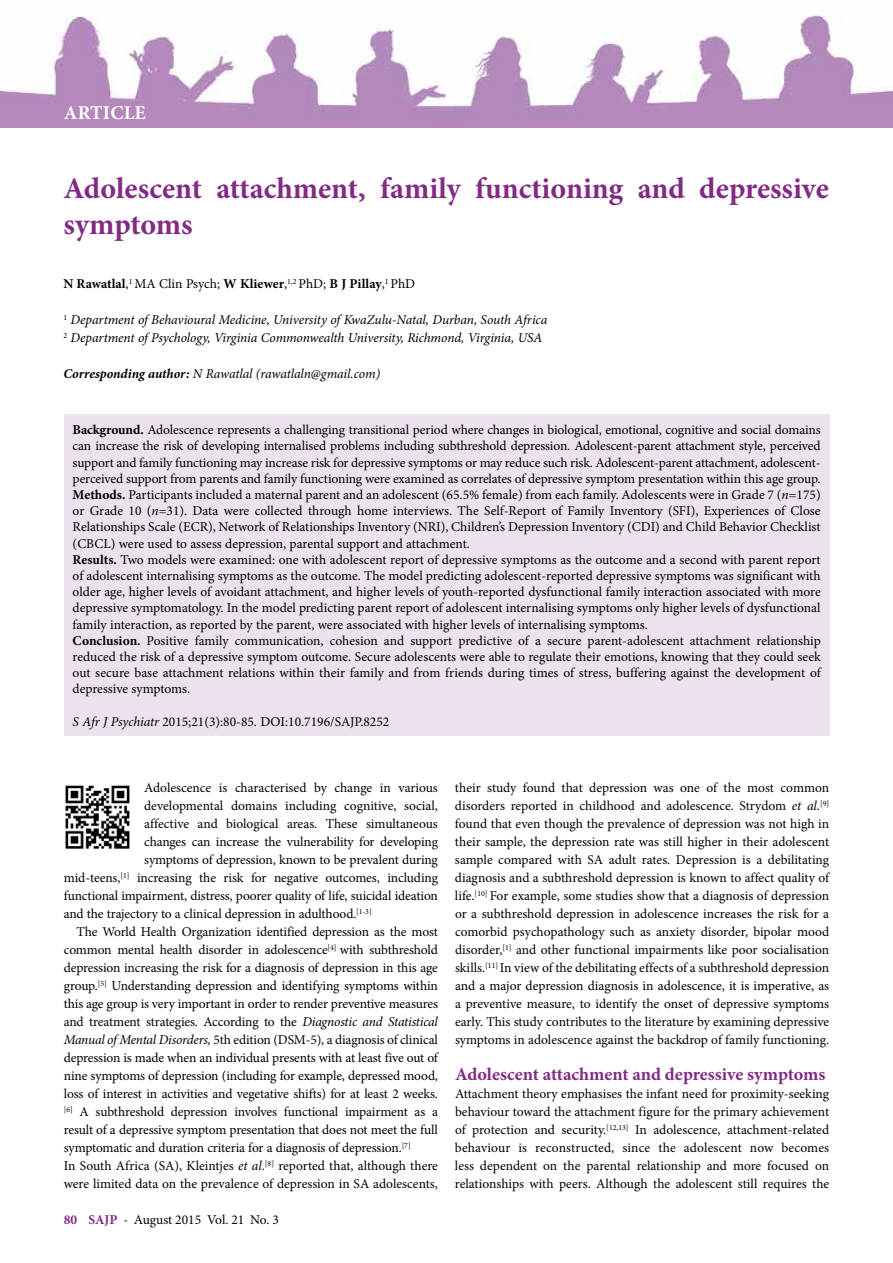
<style>
.page{position:relative;width:893px;height:1263px;background:#fff}
.page>*{position:absolute;margin:0;border:0;box-sizing:border-box;transform-origin:0 0}
.t1{font:700 30px/36px "Minion Pro";color:#822a85}
.t2{font:700 19.5px "Minion Pro";letter-spacing:.01em;color:#fff}
.t3{font:700 18px "Minion Pro";color:#822a85}
.t4{font:13.5px/18px "Minion Pro";letter-spacing:-.01em;color:#000;text-align:justify}
.t5{font:italic 13.5px/18px "Minion Pro";letter-spacing:-.01em;color:#000}
.t6{font:700 13.5px "Minion Pro";color:#000}
.s1{font-weight:400}
.s2{font-weight:700}
.s3{font-style:italic}
.s4{font-weight:700;color:#822a85}
</style>
<div class="page">
<img style="left:0;top:15px;width:893px;height:113px">
<div style="left:64px;top:415px;width:765px;height:321px;background:#ebe2ed"></div>
<img style="left:65px;top:785px;width:65px;height:64px">
<h2 class="t2" style="left:64px;top:99px;width:84px">ARTICLE</h2>
<h1 class="t1" style="left:63px;top:170px;width:767px">Adolescent attachment, family functioning and depressive symptoms</h1>
<p class="t6" style="left:63px;top:274px;width:353px">N Rawatlal<span class="s1">,</span><sup>1</sup> <span class="s1">MA Clin Psych;</span> W Kliewer<span class="s1">,</span><sup>1,2</sup> <span class="s1">PhD;</span> B J Pillay<span class="s1">,</span><sup>1</sup> <span class="s1">PhD</span></p>
<p class="t5" style="left:63px;top:311px;width:485px"><sup>1</sup> Department of Behavioural Medicine, University of KwaZulu-Natal, Durban, South Africa<br><sup>2</sup> Department of Psychology, Virginia Commonwealth University, Richmond, Virginia, USA</p>
<p class="t5" style="left:63px;top:365px;width:318px"><span class="s2">Corresponding author:</span> N Rawatlal (rawatlaln@gmail.com)</p>
<p class="t4" style="left:73px;top:422px;width:750px;line-height:16.2px;text-align:left"><span class="s2">Background.</span> Adolescence represents a challenging transitional period where changes in biological, emotional, cognitive and social domains can increase the risk of developing internalised problems including subthreshold depression. Adolescent-parent attachment style, perceived support and family functioning may increase risk for depressive symptoms or may reduce such risk. Adolescent-parent attachment, adolescent&shy;perceived support from parents and family functioning were examined as correlates of depressive symptom presentation within this age group.<br><span class="s2">Methods.</span> Participants included a maternal parent and an adolescent (65.5% female) from each family. Adolescents were in Grade 7 (<span class="s3">n</span>=175) or Grade 10 (<span class="s3">n</span>=31). Data were collected through home interviews. The Self-Report of Family Inventory (SFI), Experiences of Close Relationships Scale (ECR), Network of Relationships Inventory (NRI), Children’s Depression Inventory (CDI) and Child Behavior Checklist (CBCL) were used to assess depression, parental support and attachment.<br><span class="s2">Results.</span> Two models were examined: one with adolescent report of depressive symptoms as the outcome and a second with parent report of adolescent internalising symptoms as the outcome. The model predicting adolescent-reported depressive symptoms was significant with older age, higher levels of avoidant attachment, and higher levels of youth-reported dysfunctional family interaction associated with more depressive symptomatology. In the model predicting parent report of adolescent internalising symptoms only higher levels of dysfunctional family interaction, as reported by the parent, were associated with higher levels of internalising symptoms.<br><span class="s2">Conclusion.</span> Positive family communication, cohesion and support predictive of a secure parent-adolescent attachment relationship reduced the risk of a depressive symptom outcome. Secure adolescents were able to regulate their emotions, knowing that they could seek out secure base attachment relations within their family and from friends during times of stress, buffering against the development of depressive symptoms.</p>
<p class="t4" style="left:73px;top:713px;width:318px"><span class="s3">S Afr J Psychiatr</span> 2015;21(3):80-85. DOI:10.7196/SAJP.8252</p>
<p class="t4" style="left:144px;top:779px;width:295px">Adolescence is characterised by change in various</p>
<p class="t4" style="left:144px;top:797px;width:295px">developmental domains including cognitive, social,</p>
<p class="t4" style="left:144px;top:815px;width:295px">affective and biological areas. These simultaneous</p>
<p class="t4" style="left:144px;top:833px;width:295px">changes can increase the vulnerability for developing</p>
<p class="t4" style="left:144px;top:851px;width:295px">symptoms of depression, known to be prevalent during</p>
<p class="t4" style="left:64px;top:869px;width:376px">mid-teens,<sup>[1]</sup> increasing the risk for negative outcomes, including</p>
<p class="t4" style="left:64px;top:887px;width:376px">functional impairment, distress, poorer quality of life, suicidal ideation</p>
<p class="t4" style="left:64px;top:905px;width:309px">and the trajectory to a clinical depression in adulthood.<sup>[1-3]</sup></p>
<p class="t4" style="left:77px;top:923px;width:363px">The World Health Organization identified depression as the most</p>
<p class="t4" style="left:64px;top:941px;width:376px">common mental health disorder in adolescence<sup>[4]</sup> with subthreshold</p>
<p class="t4" style="left:64px;top:959px;width:376px">depression increasing the risk for a diagnosis of depression in this age</p>
<p class="t4" style="left:64px;top:977px;width:376px">group.<sup>[5]</sup> Understanding depression and identifying symptoms within</p>
<p class="t4" style="left:64px;top:995px;width:376px">this age group is very important in order to render preventive measures</p>
<p class="t4" style="left:64px;top:1013px;width:376px">and treatment strategies. According to the <span class="s3">Diagnostic and Statistical</span></p>
<p class="t4" style="left:64px;top:1031px;width:376px"><span class="s3">Manual of Mental Disorders,</span> 5th edition (DSM-5), a diagnosis of clinical</p>
<p class="t4" style="left:64px;top:1049px;width:376px">depression is made when an individual presents with at least five out of</p>
<p class="t4" style="left:64px;top:1067px;width:376px">nine symptoms of depression (including for example, depressed mood,</p>
<p class="t4" style="left:64px;top:1085px;width:376px">loss of interest in activities and vegetative shifts) for at least 2 weeks.</p>
<p class="t4" style="left:64px;top:1103px;width:376px"><sup>[6]</sup> A subthreshold depression involves functional impairment as a</p>
<p class="t4" style="left:64px;top:1121px;width:376px">result of a depressive symptom presentation that does not meet the full</p>
<p class="t4" style="left:64px;top:1139px;width:348px">symptomatic and duration criteria for a diagnosis of depression.<sup>[7]</sup></p>
<p class="t4" style="left:64px;top:1157px;width:376px">In South Africa (SA), Kleintjes <span class="s3">et al</span>.<sup>[8]</sup> reported that, although there</p>
<p class="t4" style="left:64px;top:1175px;width:376px">were limited data on the prevalence of depression in SA adolescents,</p>
<p class="t4" style="left:64px;top:1211px;width:217px"><span class="s4">80 SAJP</span> - August 2015 Vol. 21 No. 3</p>
<p class="t4" style="left:455px;top:779px;width:376px">their study found that depression was one of the most common disorders reported in childhood and adolescence. Strydom <span class="s3">et al</span>.<sup>[9] </sup>found that even though the prevalence of depression was not high in their sample, the depression rate was still higher in their adolescent sample compared with SA adult rates. Depression is a debilitating diagnosis and a subthreshold depression is known to affect quality of life.<sup>[10]</sup> For example, some studies show that a diagnosis of depression or a subthreshold depression in adolescence increases the risk for a comorbid psychopathology such as anxiety disorder, bipolar mood disorder,<sup>[1]</sup> and other functional impairments like poor socialisation skills.<sup>[11]</sup> In view of the debilitating effects of a subthreshold depression and a major depression diagnosis in adolescence, it is imperative, as a preventive measure, to identify the onset of depressive symptoms early. This study contributes to the literature by examining depressive symptoms in adolescence against the backdrop of family functioning.</p>
<h3 class="t3" style="left:455px;top:1062px;width:372px">Adolescent attachment and depressive symptoms</h3>
<p class="t4" style="left:455px;top:1085px;width:376px">Attachment theory emphasises the infant need for proximity-seeking behaviour toward the attachment figure for the primary achievement of protection and security.<sup>[12,13]</sup> In adolescence, attachment-related behaviour is reconstructed, since the adolescent now becomes less dependent on the parental relationship and more focused on relationships with peers. Although the adolescent still requires the</p>
</div>
